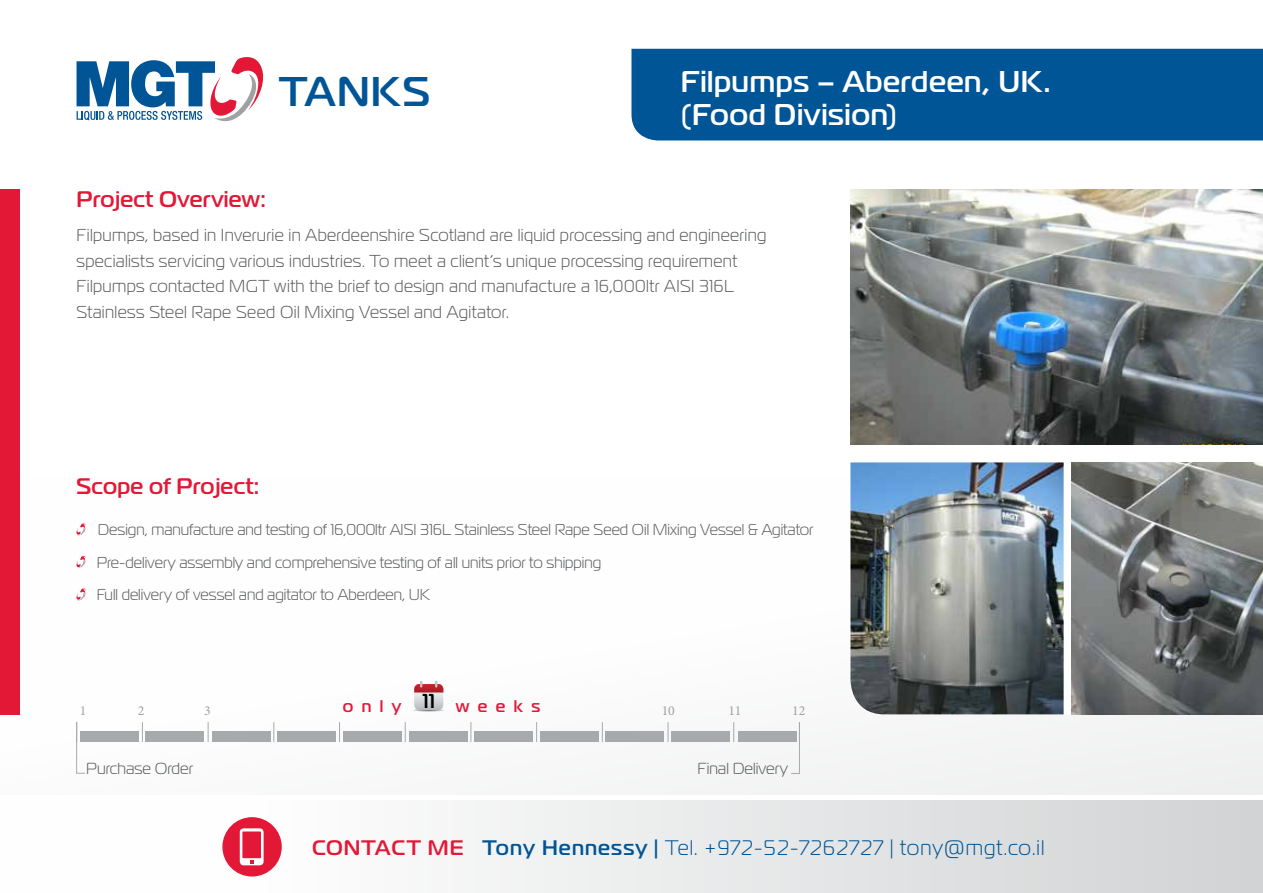
<style>
.page{position:relative;width:1263px;height:893px;background:#fff}
.page>*{position:absolute;margin:0;border:0;box-sizing:border-box;transform-origin:0 0}
.t1{font:500 41.4px "Magistral C";letter-spacing:.035em;color:#005596}
.t2{font:500 30px/33px "Magistral C";letter-spacing:.02em;color:#fff}
.t3{font:500 22.5px "Magistral C";letter-spacing:.01em;color:#e31837}
.t4{font:300 21px "Magistral C";letter-spacing:.05em;color:#005596}
.t5{font:500 21px "Magistral C";letter-spacing:.05em;color:#e31837}
.t6{font:500 20.25px "Magistral C";color:#000;scale:.95 1}
.t7{font:300 17.25px/25.5px "Magistral C";letter-spacing:.02em;color:#58595b}
.t8{font:500 16.8px "Magistral C";letter-spacing:.5em;color:#e31837}
.t9{font:300 16.05px "Magistral C";color:#58595b}
.t10{font:300 15.75px/32.5px "Magistral C";color:#58595b}
.t11{font:13.8px "Minion Pro";color:#a1a1a4}
.s1{font-weight:500}
</style>
<div class="page">
<div style="left:0;top:801px;width:1263px;height:92px;background:linear-gradient(to right,#fff,#d2d5d5)"></div>
<svg style="left:77px;top:57px;width:187px;height:65px"></svg>
<div style="left:223px;top:818px;width:58px;height:58px;background:#e31837;border-radius:50%"></div>
<div style="left:222px;top:817px;width:60px;height:59px;border:1px solid #e31837;border-radius:50%"></div>
<div style="left:240px;top:828px;width:24px;height:37px;background:#fff;border-radius:4px"></div>
<div style="left:242px;top:831px;width:19px;height:27px;background:#e31837"></div>
<div style="left:631px;top:49px;width:632px;height:91px;background:#005596"></div>
<div style="left:0;top:189px;width:19px;height:525px;background:#e31837"></div>
<div style="left:80px;top:731px;width:59px;height:11px;background:#a7a9ac"></div>
<div style="left:145px;top:731px;width:59px;height:11px;background:#a7a9ac"></div>
<div style="left:212px;top:731px;width:59px;height:11px;background:#a7a9ac"></div>
<div style="left:277px;top:731px;width:59px;height:11px;background:#a7a9ac"></div>
<div style="left:343px;top:731px;width:59px;height:11px;background:#a7a9ac"></div>
<div style="left:409px;top:731px;width:59px;height:11px;background:#a7a9ac"></div>
<div style="left:474px;top:731px;width:59px;height:11px;background:#a7a9ac"></div>
<div style="left:540px;top:731px;width:59px;height:11px;background:#a7a9ac"></div>
<div style="left:605px;top:731px;width:59px;height:11px;background:#a7a9ac"></div>
<div style="left:671px;top:731px;width:59px;height:11px;background:#a7a9ac"></div>
<div style="left:737px;top:731px;width:59px;height:11px;background:#a7a9ac"></div>
<svg style="left:602px;top:722px;width:1px;height:20px"></svg>
<svg style="left:668px;top:722px;width:1px;height:20px"></svg>
<svg style="left:733px;top:722px;width:1px;height:20px"></svg>
<svg style="left:790px;top:722px;width:10px;height:52px"></svg>
<svg style="left:536px;top:722px;width:1px;height:20px"></svg>
<svg style="left:471px;top:722px;width:1px;height:20px"></svg>
<svg style="left:405px;top:722px;width:1px;height:20px"></svg>
<svg style="left:339px;top:722px;width:1px;height:20px"></svg>
<svg style="left:274px;top:722px;width:1px;height:20px"></svg>
<svg style="left:208px;top:722px;width:1px;height:20px"></svg>
<svg style="left:142px;top:722px;width:1px;height:20px"></svg>
<svg style="left:76px;top:721px;width:9px;height:53px"></svg>
<svg style="left:413px;top:681px;width:31px;height:31px"></svg>
<img style="left:850px;top:189px;width:413px;height:255px">
<img style="left:1071px;top:462px;width:192px;height:252px">
<img style="left:850px;top:462px;width:213px;height:252px">
<svg style="left:76px;top:523px;width:10px;height:12px"></svg>
<svg style="left:76px;top:556px;width:10px;height:12px"></svg>
<svg style="left:76px;top:588px;width:10px;height:12px"></svg>
<h1 class="t1" style="left:279px;top:67px;width:152px">TANKS</h1>
<h2 class="t2" style="left:681px;top:64px;width:371px">Filpumps – Aberdeen, UK. (Food Division(</h2>
<h3 class="t3" style="left:77px;top:186px;width:191px">Project Overview:</h3>
<p class="t7" style="left:77px;top:223px;width:691px">Filpumps, based in Inverurie in Aberdeenshire Scotland are liquid processing and engineering specialists servicing various industries. To meet a client s’ unique processing requirement Filpumps contacted MGT with the brief to design and manufacture a 16,000ltr AISI 316L Stainless Steel Rape Seed Oil Mixing Vessel and Agitator.</p>
<h3 class="t3" style="left:77px;top:473px;width:184px">Scope of Project:</h3>
<p class="t10" style="left:97px;top:514px;width:718px">Design, manufacture and testing of 16,000ltr AISI 316L Stainless Steel Rape Seed Oil Mixing Vessel &amp; Agitator<br>Pre-delivery assembly and comprehensive testing of all units prior to shipping<br>Full delivery of vessel and agitator to Aberdeen, UK</p>
<p class="t11" style="left:80px;top:702px;width:8px">1</p>
<p class="t11" style="left:138px;top:702px;width:8px">2</p>
<p class="t11" style="left:204px;top:702px;width:8px">3</p>
<p class="t8" style="left:343px;top:696px;width:60px">only</p>
<p class="t6" style="left:423px;top:689px;width:14px">11</p>
<p class="t8" style="left:456px;top:696px;width:86px">weeks</p>
<p class="t11" style="left:662px;top:702px;width:15px">10</p>
<p class="t11" style="left:728px;top:702px;width:15px">11</p>
<p class="t11" style="left:792px;top:702px;width:15px">12</p>
<p class="t9" style="left:86px;top:759px;width:108px">Purchase Order</p>
<p class="t9" style="left:697px;top:759px;width:92px">Final Delivery</p>
<p class="t5" style="left:312px;top:836px;width:153px">CONTACT ME</p>
<p class="t4" style="left:482px;top:837px;width:564px"><span class="s1">Tony Hennessy |</span> Tel. +972-52-7262727 | tony@mgt.co i l.</p>
</div>
